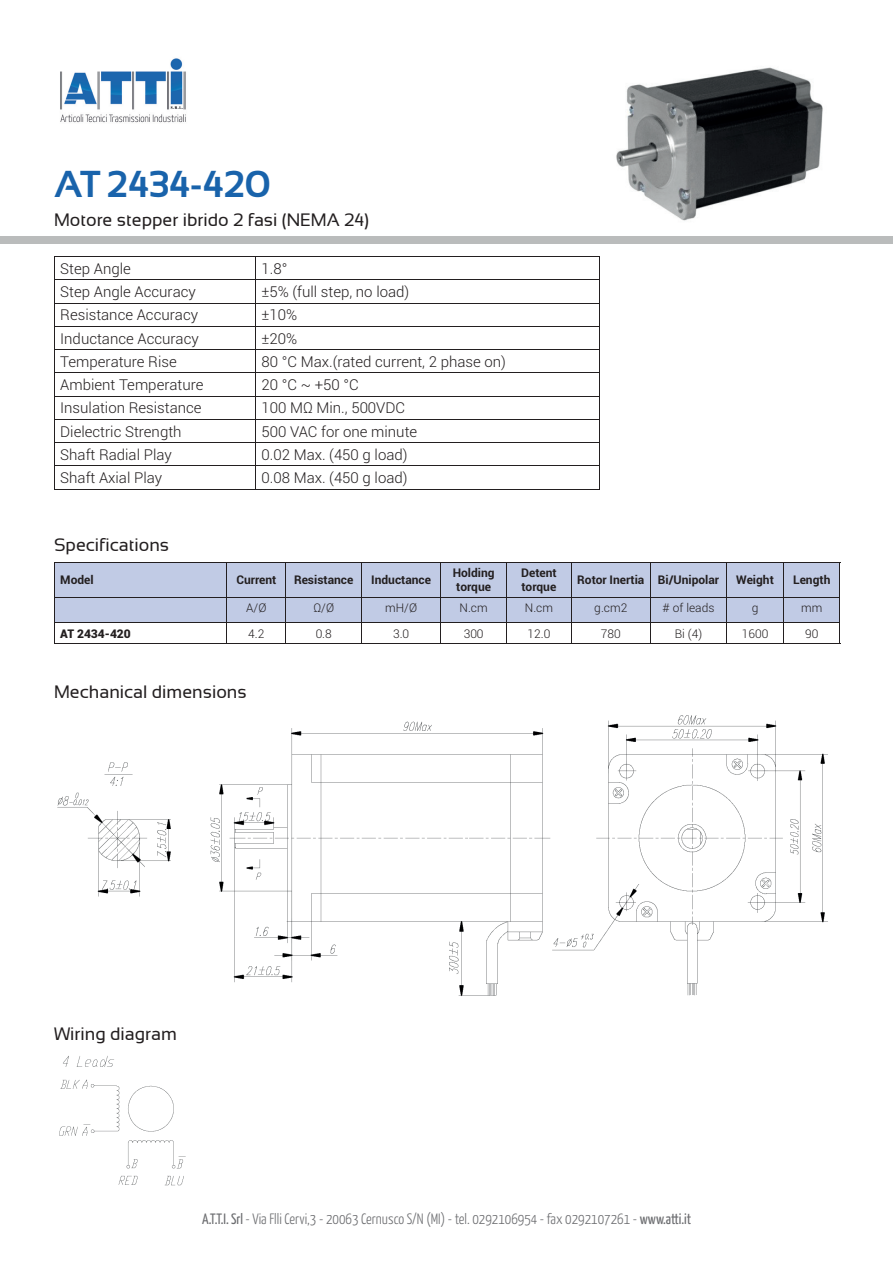
<style>
.page{position:relative;width:893px;height:1263px;background:#fff}
.page>*{position:absolute;margin:0;border:0;box-sizing:border-box;transform-origin:0 0}
.t1{font:700 37.5px "Sansation";color:#1963ab}
.t2{font:18px "Sansation";color:#231f20}
.t3{font:300 15px "Roboto";color:#231f20}
.t4{font:300 15px "Yanone Kaffeesatz";color:#6c6d70}
.t5{font:700 12px/14.4px "Roboto";color:#231f20}
.t6{font:300 12px "Roboto";color:#231f20}
.t7{font:900 12px "Roboto";color:#231f20}
.s1{font-weight:400}
</style>
<div class="page">
<img style="left:60px;top:58px;width:126px;height:65px">
<img style="left:616px;top:67px;width:207px;height:154px">
<img style="left:57px;top:715px;width:771px;height:281px">
<img style="left:59px;top:1056px;width:127px;height:130px">
<hr style="left:54px;top:257px;width:201px;height:1px;background:#231f20">
<hr style="left:255px;top:257px;width:345px;height:1px;background:#231f20">
<svg style="left:54px;top:258px;width:1px;height:231px"></svg>
<svg style="left:599px;top:258px;width:1px;height:231px"></svg>
<hr style="left:54px;top:489px;width:546px;height:1px;background:#231f20">
<hr style="left:54px;top:280px;width:546px;height:1px;background:#231f20">
<hr style="left:54px;top:303px;width:546px;height:1px;background:#231f20">
<hr style="left:54px;top:326px;width:546px;height:1px;background:#231f20">
<hr style="left:54px;top:350px;width:546px;height:1px;background:#231f20">
<hr style="left:54px;top:373px;width:546px;height:1px;background:#231f20">
<hr style="left:54px;top:396px;width:546px;height:1px;background:#231f20">
<hr style="left:54px;top:419px;width:546px;height:1px;background:#231f20">
<hr style="left:54px;top:443px;width:546px;height:1px;background:#231f20">
<hr style="left:54px;top:466px;width:546px;height:1px;background:#231f20">
<svg style="left:255px;top:258px;width:1px;height:231px"></svg>
<div style="left:55px;top:563px;width:784px;height:59px;background:#c1cbe5"></div>
<hr style="left:54px;top:562px;width:173px;height:1px;background:#231f20">
<hr style="left:54px;top:562px;width:1px;height:35px;background:#231f20">
<hr style="left:227px;top:562px;width:613px;height:1px;background:#231f20">
<hr style="left:839px;top:562px;width:1px;height:35px;background:#231f20">
<svg style="left:54px;top:598px;width:1px;height:45px"></svg>
<svg style="left:839px;top:598px;width:1px;height:45px"></svg>
<hr style="left:227px;top:562px;width:1px;height:35px;background:#231f20">
<hr style="left:286px;top:562px;width:1px;height:35px;background:#231f20">
<hr style="left:361px;top:562px;width:1px;height:35px;background:#231f20">
<hr style="left:440px;top:562px;width:1px;height:35px;background:#231f20">
<hr style="left:506px;top:562px;width:1px;height:35px;background:#231f20">
<hr style="left:571px;top:562px;width:1px;height:35px;background:#231f20">
<hr style="left:650px;top:562px;width:1px;height:35px;background:#231f20">
<hr style="left:726px;top:562px;width:1px;height:35px;background:#231f20">
<hr style="left:783px;top:562px;width:1px;height:35px;background:#231f20">
<hr style="left:54px;top:597px;width:232px;height:1px;background:#231f20">
<hr style="left:286px;top:597px;width:75px;height:1px;background:#231f20">
<hr style="left:361px;top:597px;width:80px;height:1px;background:#231f20">
<hr style="left:441px;top:597px;width:65px;height:1px;background:#231f20">
<hr style="left:506px;top:597px;width:65px;height:1px;background:#231f20">
<hr style="left:571px;top:597px;width:79px;height:1px;background:#231f20">
<hr style="left:650px;top:597px;width:76px;height:1px;background:#231f20">
<hr style="left:726px;top:597px;width:57px;height:1px;background:#231f20">
<hr style="left:783px;top:597px;width:57px;height:1px;background:#231f20">
<hr style="left:54px;top:622px;width:232px;height:1px;background:#231f20">
<svg style="left:227px;top:598px;width:1px;height:24px"></svg>
<hr style="left:286px;top:622px;width:75px;height:1px;background:#231f20">
<svg style="left:286px;top:598px;width:1px;height:24px"></svg>
<hr style="left:361px;top:622px;width:80px;height:1px;background:#231f20">
<svg style="left:361px;top:598px;width:1px;height:45px"></svg>
<hr style="left:441px;top:622px;width:65px;height:1px;background:#231f20">
<svg style="left:440px;top:598px;width:1px;height:45px"></svg>
<hr style="left:506px;top:622px;width:65px;height:1px;background:#231f20">
<svg style="left:506px;top:598px;width:1px;height:45px"></svg>
<hr style="left:571px;top:622px;width:79px;height:1px;background:#231f20">
<svg style="left:571px;top:598px;width:1px;height:45px"></svg>
<hr style="left:650px;top:622px;width:76px;height:1px;background:#231f20">
<svg style="left:650px;top:598px;width:1px;height:45px"></svg>
<hr style="left:726px;top:622px;width:57px;height:1px;background:#231f20">
<svg style="left:726px;top:598px;width:1px;height:45px"></svg>
<hr style="left:783px;top:622px;width:57px;height:1px;background:#231f20">
<svg style="left:783px;top:598px;width:1px;height:45px"></svg>
<hr style="left:54px;top:643px;width:786px;height:1px;background:#231f20">
<div style="left:0;top:236px;width:892px;height:8px;background:#babcbc"></div>
<h1 class="t1" style="left:54px;top:171px;width:217px">AT 2434-420</h1>
<p class="t2" style="left:54px;top:213px;width:316px">Motore stepper ibrido 2 fasi (NEMA 24)</p>
<p class="t3" style="left:60px;top:263px;width:72px">Step Angle</p>
<p class="t3" style="left:261px;top:263px;width:27px">1.8°</p>
<p class="t3" style="left:60px;top:286px;width:137px">Step Angle Accuracy</p>
<p class="t3" style="left:261px;top:286px;width:149px">±5% (full step, no load)</p>
<p class="t3" style="left:60px;top:309px;width:139px">Resistance Accuracy</p>
<p class="t3" style="left:261px;top:309px;width:37px">±10%</p>
<p class="t3" style="left:60px;top:332px;width:140px">Inductance Accuracy</p>
<p class="t3" style="left:261px;top:332px;width:37px">±20%</p>
<p class="t3" style="left:60px;top:356px;width:118px">Temperature Rise</p>
<p class="t3" style="left:261px;top:356px;width:246px">80 °C Max.(rated current, 2 phase on)</p>
<p class="t3" style="left:60px;top:379px;width:145px">Ambient Temperature</p>
<p class="t3" style="left:261px;top:379px;width:99px">20 °C ~ +50 °C</p>
<p class="t3" style="left:60px;top:402px;width:143px">Insulation Resistance</p>
<p class="t3" style="left:261px;top:402px;width:145px">100 MΩ Min., 500VDC</p>
<p class="t3" style="left:60px;top:425px;width:123px">Dielectric Strength</p>
<p class="t3" style="left:261px;top:425px;width:157px">500 VAC for one minute</p>
<p class="t3" style="left:60px;top:449px;width:113px">Shaft Radial Play</p>
<p class="t3" style="left:261px;top:449px;width:147px">0.02 Max. (450 g load)</p>
<p class="t3" style="left:60px;top:472px;width:103px">Shaft Axial Play</p>
<p class="t3" style="left:261px;top:472px;width:147px">0.08 Max. (450 g load)</p>
<p class="t2" style="left:54px;top:538px;width:117px">Specifications</p>
<p class="t5" style="left:60px;top:574px;width:35px">Model</p>
<p class="t5" style="left:236px;top:574px;width:41px">Current</p>
<p class="t5" style="left:294px;top:574px;width:61px">Resistance</p>
<p class="t5" style="left:371px;top:574px;width:61px">Inductance</p>
<p class="t5" style="left:452px;top:567px;width:43px">Holding torque</p>
<p class="t5" style="left:521px;top:567px;width:37px">Detent torque</p>
<p class="t5" style="left:577px;top:574px;width:143px">Rotor Inertia Bi/Unipolar</p>
<p class="t5" style="left:736px;top:574px;width:39px">Weight</p>
<p class="t5" style="left:793px;top:574px;width:39px">Length</p>
<p class="t6" style="left:246px;top:603px;width:22px">A/Ø</p>
<p class="t6" style="left:313px;top:603px;width:22px">Ω/Ø</p>
<p class="t6" style="left:385px;top:603px;width:33px">mH/Ø</p>
<p class="t6" style="left:459px;top:603px;width:30px">N.cm</p>
<p class="t6" style="left:525px;top:603px;width:30px">N.cm</p>
<p class="t6" style="left:594px;top:603px;width:35px">g.cm2</p>
<p class="t6" style="left:662px;top:603px;width:53px"># of leads</p>
<p class="t6" style="left:751px;top:603px;width:8px">g</p>
<p class="t6" style="left:801px;top:603px;width:23px">mm</p>
<p class="t7" style="left:60px;top:628px;width:72px">AT 2434-420</p>
<p class="t6" style="left:248px;top:628px;width:18px">4.2</p>
<p class="t6" style="left:315px;top:628px;width:18px">0.8</p>
<p class="t6" style="left:393px;top:628px;width:18px">3.0</p>
<p class="t6" style="left:463px;top:628px;width:21px">300</p>
<p class="t6" style="left:527px;top:628px;width:24px">12.0</p>
<p class="t6" style="left:601px;top:628px;width:21px">780</p>
<p class="t6" style="left:675px;top:628px;width:29px">Bi (4)</p>
<p class="t6" style="left:741px;top:628px;width:28px">1600</p>
<p class="t6" style="left:805px;top:628px;width:15px">90</p>
<p class="t2" style="left:54px;top:686px;width:194px">Mechanical dimensions</p>
<p class="t2" style="left:54px;top:1027px;width:124px">Wiring diagram</p>
<p class="t4" style="left:202px;top:1213px;width:490px"><span class="s1">A.T.T.I. Srl</span> - Via Flli Cervi,3 - 20063 Cernusco S/N (MI) - tel. 0292106954 - fax 0292107261 - <span class="s1">www.atti.it</span></p>
</div>
